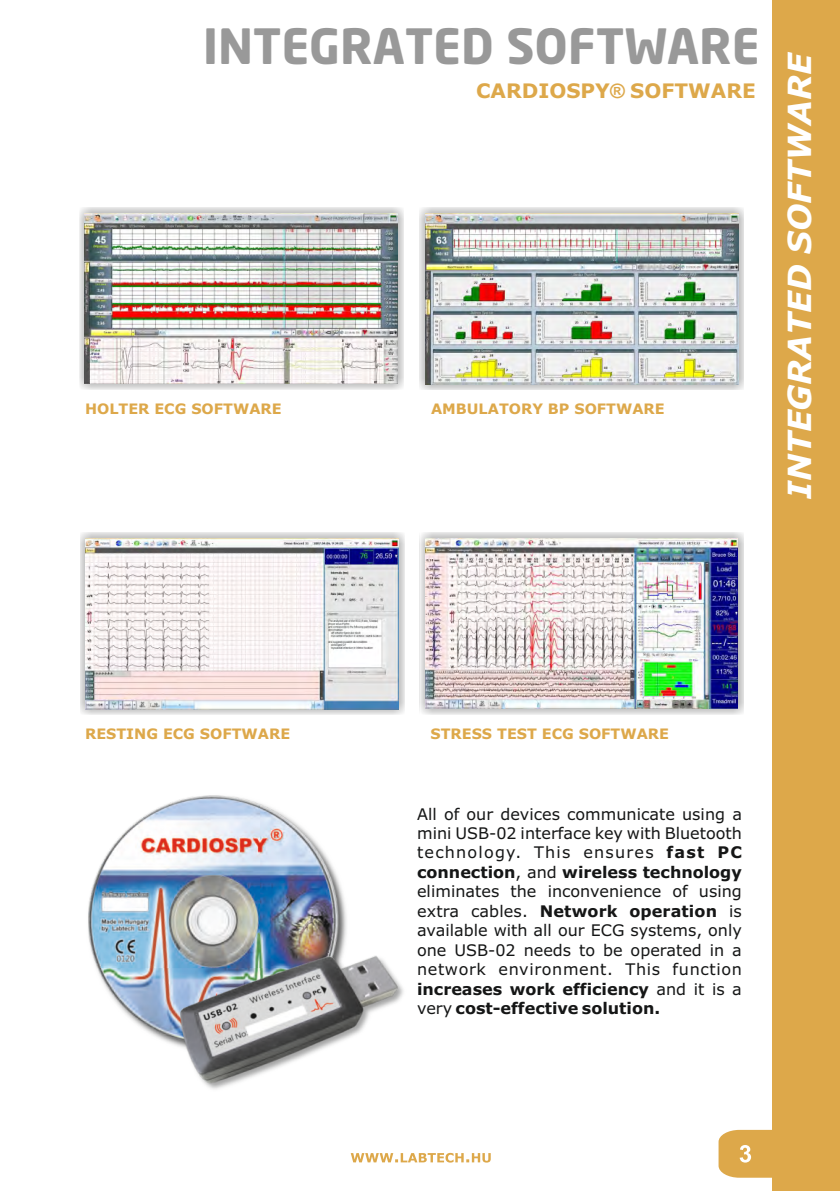
<style>
.page{position:relative;width:840px;height:1191px;background:#fff}
.page>*{position:absolute;margin:0;border:0;box-sizing:border-box;transform-origin:0 0}
.t1{font:700 48px "Neo Sans";color:#999}
.t2{font:italic 700 32px "Verdana";color:#fff}
.t3{font:700 20px "Verdana";color:#dda84a}
.t4{font:16px/19.4px "Verdana";letter-spacing:.04em;color:#151616;text-align:justify}
.t5{font:700 14.4px "Verdana";color:#dda84a}
.s1{font-family:"Arial"}
.s2{font-weight:700}
</style>
<div class="page">
<svg style="left:350px;top:1152px;width:140px;height:10px"></svg>
<div style="left:771px;top:0;width:68px;height:1191px;background:#dda84a"></div>
<svg style="left:718px;top:1129px;width:54px;height:48px;background:#e0b15c"></svg>
<img style="left:88px;top:795px;width:256px;height:249px">
<img style="left:171px;top:898px;width:233px;height:191px">
<div style="left:79px;top:207px;width:324px;height:183px;background:#151616;opacity:.39"></div>
<img style="left:85px;top:213px;width:312px;height:171px">
<div style="left:419px;top:207px;width:324px;height:183px;background:#151616;opacity:.39"></div>
<img style="left:425px;top:213px;width:312px;height:171px">
<div style="left:80px;top:532px;width:324px;height:183px;background:#151616;opacity:.39"></div>
<img style="left:86px;top:538px;width:312px;height:171px">
<div style="left:419px;top:532px;width:324px;height:183px;background:#151616;opacity:.39"></div>
<img style="left:425px;top:538px;width:312px;height:171px">
<h1 class="t1" style="left:203px;top:28px;width:557px">INTEGRATED SOFTWARE</h1>
<p class="t3" style="left:476px;top:83px;width:281px">CARDIOSPY<span class="s1">®</span> SOFTWARE</p>
<p class="t5" style="left:85px;top:403px;width:198px">HOLTER ECG SOFTWARE</p>
<p class="t5" style="left:431px;top:403px;width:235px">AMBULATORY BP SOFTWARE</p>
<h2 class="t2" style="left:786px;top:499px;width:448px;rotate:-90deg">INTEGRATED SOFTWARE</h2>
<p class="t5" style="left:85px;top:728px;width:206px">RESTING ECG SOFTWARE</p>
<p class="t5" style="left:430px;top:728px;width:240px">STRESS TEST ECG SOFTWARE</p>
<p class="t4" style="left:417px;top:805px;width:326px">All of our devices communicate using a mini USB-02 interface key with Bluetooth technology. This ensures <span class="s2">fast PC connection</span>, and <span class="s2">wireless technology </span>eliminates the inconvenience of using extra cables. <span class="s2">Network operation</span> is available with all our ECG systems, only one USB-02 needs to be operated in a network environment. This function <span class="s2">increases work efficiency</span> and it is a very <span class="s2">cost-effective solution.</span></p>
</div>
